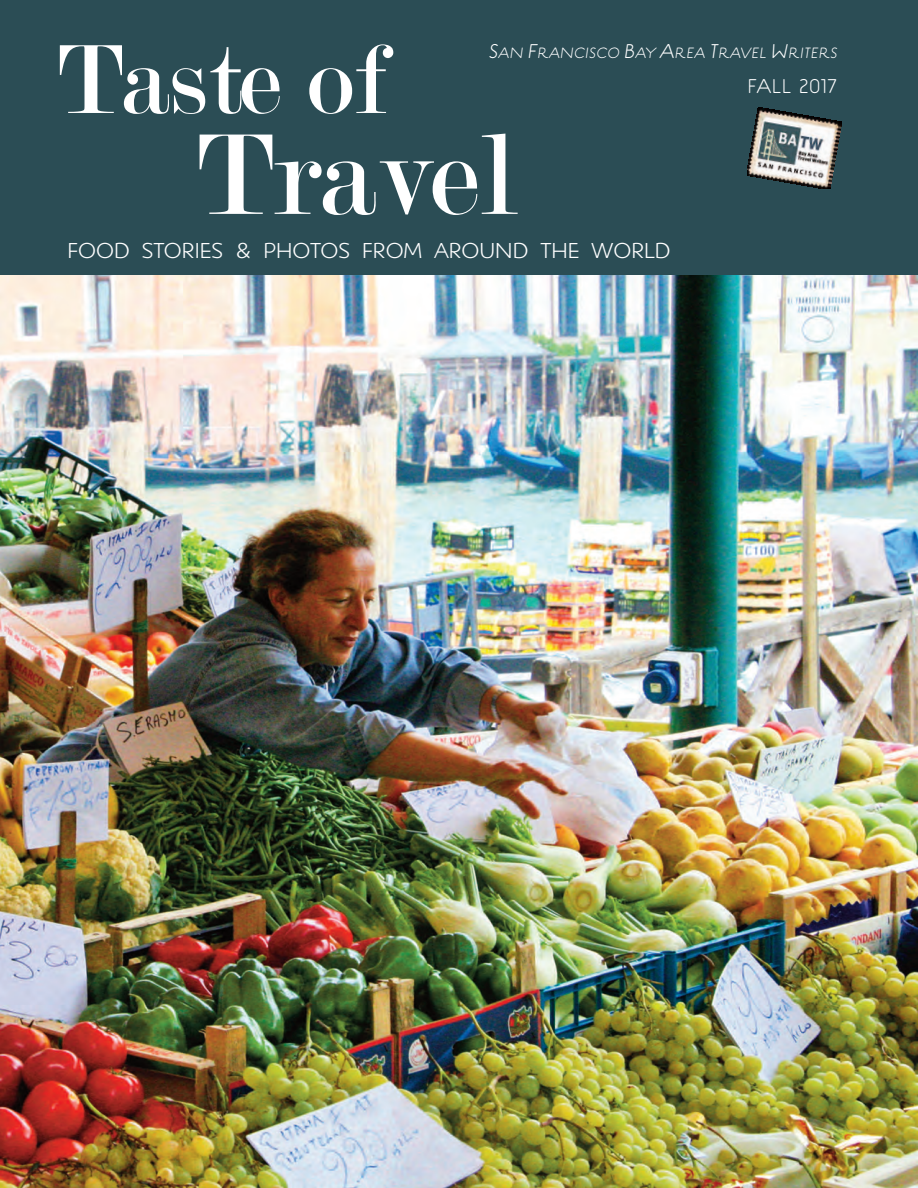
<style>
.page{position:relative;width:918px;height:1188px;background:#fff}
.page>*{position:absolute;margin:0;border:0;box-sizing:border-box;transform-origin:0 0}
.t1{font:123px "Modern";color:#fff}
.t2{font:105px "Modern";color:#fff}
.t3{font:300 22.5px "Shinn";color:#fff}
.t4{font:300 21px "Estilo Text";color:#fff}
.t5{font:italic 300 15.75px "Estilo Text";color:#fff}
.s1{font-size:21px}
</style>
<div class="page">
<img style="left:0;top:275px;width:918px;height:913px">
<div style="left:0;top:0;width:918px;height:275px;background:#2b4d55"></div>
<img style="left:747px;top:107px;width:95px;height:82px">
<p class="t5" style="left:488px;top:44px;width:350px"><span class="s1">S</span>AN <span class="s1">F</span>RANCISCO <span class="s1">B</span>AY <span class="s1">A</span>REA <span class="s1">T</span>RAVEL <span class="s1">W</span>RITERS</p>
<h2 class="t2" style="left:58px;top:15px;width:335px">Taste of</h2>
<h1 class="t1" style="left:197px;top:100px;width:322px">Travel</h1>
<p class="t4" style="left:747px;top:73px;width:91px">FALL 2017</p>
<p class="t3" style="left:68px;top:240px;width:605px">FOOD STORIES &amp; PHOTOS FROM AROUND THE WORLD</p>
</div>
